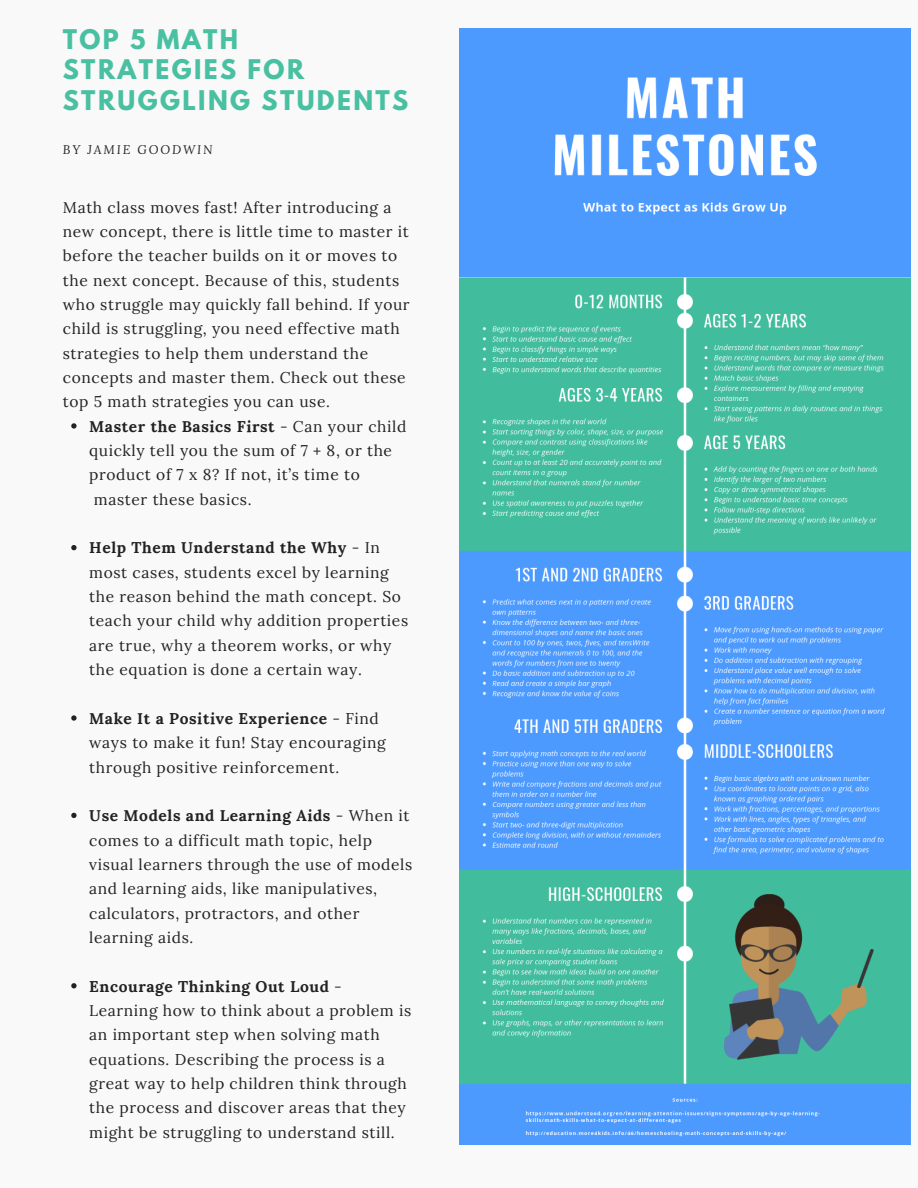
<style>
.page{position:relative;width:918px;height:1188px;background:#f9f9f9}
.page>*{position:absolute;margin:0;border:0;box-sizing:border-box;transform-origin:0 0}
.t1{font:700 24px/30.8px "League Spartan";letter-spacing:.1em;color:#49c0a1}
.t2{font:15.6px/24.3px "Lora";letter-spacing:.04em;color:#222}
.t3{font:700 15.6px "Lora";letter-spacing:.04em;color:#222}
.t4{font:italic 12.45px "Lora";letter-spacing:.15em;color:#222}
.s1{font-weight:400}
.s2{font-weight:700}
</style>
<div class="page">
<svg style="left:71px;top:423px;width:6px;height:6px"></svg>
<svg style="left:71px;top:545px;width:6px;height:5px"></svg>
<svg style="left:71px;top:715px;width:6px;height:6px"></svg>
<svg style="left:71px;top:813px;width:6px;height:5px"></svg>
<svg style="left:71px;top:983px;width:6px;height:5px"></svg>
<img style="left:459px;top:29px;width:451px;height:1116px">
<h1 class="t1" style="left:63px;top:27px;width:347px">TOP 5 MATH<br>STRATEGIES FOR<br>STRUGGLING STUDENTS</h1>
<p class="t4" style="left:63px;top:141px;width:152px">BY JAMIE GOODWIN</p>
<p class="t2" style="left:63px;top:195px;width:348px">Math class moves fast! After introducing a new concept, there is little time to master it before the teacher builds on it or moves to the next concept. Because of this, students who struggle may quickly fall behind. If your child is struggling, you need effective math strategies to help them understand the concepts and master them. Check out these top 5 math strategies you can use.</p>
<p class="t3" style="left:89px;top:416px;width:319px">Master the Basics First <span class="s1">- Can your child</span></p>
<p class="t2" style="left:89px;top:438px;width:304px">quickly tell you the sum of 7 + 8, or the</p>
<p class="t2" style="left:89px;top:463px;width:272px">product of 7 x 8? If not, it’s time to</p>
<p class="t2" style="left:94px;top:487px;width:159px">master these basics.</p>
<p class="t2" style="left:89px;top:536px;width:320px"><span class="s2">Help Them Understand the Why</span> - In most cases, students excel by learning the reason behind the math concept. So teach your child why addition properties are true, why a theorem works, or why the equation is done a certain way.</p>
<p class="t2" style="left:89px;top:706px;width:298px"><span class="s2">Make It a Positive Experience</span> - Find ways to make it fun! Stay encouraging through positive reinforcement.</p>
<p class="t2" style="left:89px;top:803px;width:325px"><span class="s2">Use Models and Learning Aids</span> - When it comes to a difficult math topic, help visual learners through the use of models and learning aids, like manipulatives, calculators, protractors, and other learning aids.</p>
<p class="t2" style="left:89px;top:974px;width:324px"><span class="s2">Encourage Thinking Out Loud</span> - Learning how to think about a problem is an important step when solving math equations. Describing the process is a great way to help children think through the process and discover areas that they might be struggling to understand still.</p>
</div>
